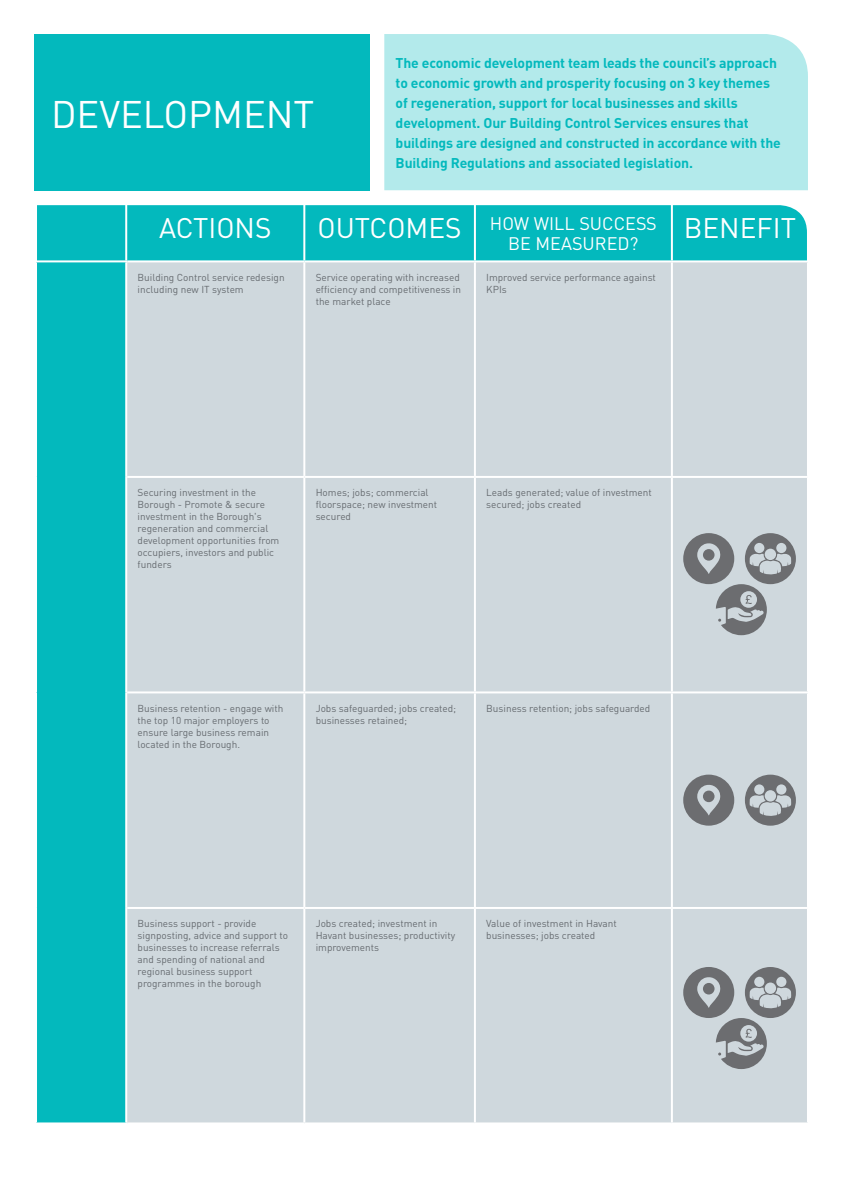
<style>
.page{position:relative;width:842px;height:1191px;background:#fff}
.page>*{position:absolute;margin:0;border:0;box-sizing:border-box;transform-origin:0 0}
.t1{font:38px "DIN";color:#fff}
.t2{font:28px "DIN";color:#fff}
.t3{font:18px/19.9px "DIN";color:#fff}
.t4{font:700 14px/20px "DIN";letter-spacing:-.01em;color:#03b9bd}
.t5{font:10px/12px "DIN";color:#666b70}
.s1{font-size:28px}
</style>
<div class="page">
<div style="left:37px;top:205px;width:770px;height:55px;background:#03b9bd"></div>
<div style="left:36px;top:261px;width:90px;height:862px;background:#03b9bd"></div>
<div style="left:127px;top:262px;width:680px;height:860px;background:#cfd8dd"></div>
<div style="left:476px;top:478px;width:195px;height:644px;background:#cfd8dd"></div>
<hr style="left:303px;top:262px;width:2px;height:214px;background:#fff">
<hr style="left:474px;top:262px;width:2px;height:214px;background:#fff">
<hr style="left:671px;top:262px;width:2px;height:214px;background:#fff">
<hr style="left:127px;top:476px;width:177px;height:2px;background:#fff">
<hr style="left:304px;top:476px;width:171px;height:2px;background:#fff">
<hr style="left:303px;top:478px;width:2px;height:213px;background:#fff">
<hr style="left:475px;top:476px;width:197px;height:2px;background:#fff">
<hr style="left:474px;top:478px;width:2px;height:213px;background:#fff">
<hr style="left:671px;top:478px;width:2px;height:213px;background:#fff">
<hr style="left:127px;top:691px;width:177px;height:2px;background:#fff">
<hr style="left:304px;top:691px;width:171px;height:2px;background:#fff">
<hr style="left:303px;top:693px;width:2px;height:214px;background:#fff">
<hr style="left:475px;top:691px;width:197px;height:2px;background:#fff">
<hr style="left:474px;top:693px;width:2px;height:214px;background:#fff">
<hr style="left:672px;top:691px;width:137px;height:2px;background:#fff">
<hr style="left:671px;top:693px;width:2px;height:214px;background:#fff">
<hr style="left:127px;top:907px;width:177px;height:2px;background:#fff">
<hr style="left:304px;top:907px;width:171px;height:2px;background:#fff">
<hr style="left:303px;top:909px;width:2px;height:213px;background:#fff">
<hr style="left:475px;top:907px;width:197px;height:2px;background:#fff">
<hr style="left:474px;top:909px;width:2px;height:213px;background:#fff">
<hr style="left:672px;top:907px;width:137px;height:2px;background:#fff">
<hr style="left:671px;top:909px;width:2px;height:213px;background:#fff">
<hr style="left:35px;top:262px;width:2px;height:215px;background:#fff">
<hr style="left:125px;top:262px;width:2px;height:215px;background:#fff">
<hr style="left:35px;top:477px;width:2px;height:215px;background:#fff">
<hr style="left:125px;top:477px;width:2px;height:215px;background:#fff">
<hr style="left:35px;top:692px;width:2px;height:216px;background:#fff">
<hr style="left:125px;top:692px;width:2px;height:216px;background:#fff">
<hr style="left:35px;top:908px;width:2px;height:214px;background:#fff">
<hr style="left:125px;top:908px;width:2px;height:214px;background:#fff">
<hr style="left:35px;top:1122px;width:92px;height:2px;background:#fff">
<hr style="left:125px;top:204px;width:2px;height:56px;background:#fff">
<hr style="left:35px;top:260px;width:92px;height:2px;background:#fff">
<hr style="left:303px;top:204px;width:2px;height:56px;background:#fff">
<hr style="left:474px;top:204px;width:2px;height:56px;background:#fff">
<hr style="left:671px;top:204px;width:2px;height:56px;background:#fff">
<hr style="left:672px;top:476px;width:137px;height:2px;background:#fff">
<svg style="left:683px;top:967px;width:113px;height:102px;background:#a9afb4"></svg>
<svg style="left:745px;top:774px;width:51px;height:51px;background:#9fa4a8"></svg>
<svg style="left:683px;top:774px;width:51px;height:51px;background:#909498"></svg>
<div style="left:703px;top:790px;width:11px;height:12px;background:#6c6d70;border-radius:50%"></div>
<svg style="left:683px;top:533px;width:113px;height:102px;background:#a9afb4"></svg>
<div style="left:34px;top:34px;width:336px;height:156px;background:#03b9bd"></div>
<div style="left:384px;top:34px;width:424px;height:156px;background:#b3eaeb"></div>
<h1 class="t1" style="left:51px;top:90px;width:265px">DEVELOPMENT</h1>
<p class="t4" style="left:396px;top:52px;width:387px">The economic development team leads the council’s approach to economic growth and prosperity focusing on 3 key themes of regeneration, support for local businesses and skills development. Our Building Control Services ensures that buildings are designed and constructed in accordance with the Building Regulations and associated legislation.</p>
<h2 class="t2" style="left:159px;top:211px;width:114px">ACTIONS</h2>
<h3 class="t3" style="left:508px;top:213px;width:150px;text-indent:-191px"><span class="s1">OUTCOMES</span> HOW WILL SUCCESS<br>BE MEASURED?</h3>
<h2 class="t2" style="left:684px;top:211px;width:114px">BENEFIT</h2>
<p class="t5" style="left:138px;top:271px;width:149px">Building Control service redesign including new IT system</p>
<p class="t5" style="left:316px;top:271px;width:147px">Service operating with increased efficiency and competitiveness in the market place</p>
<p class="t5" style="left:486px;top:271px;width:171px">Improved service performance against<br>KPIs</p>
<p class="t5" style="left:138px;top:486px;width:143px">Securing investment in the<br>Borough - Promote &amp; secure investment in the Borough's regeneration and commercial development opportunities from occupiers, investors and public funders</p>
<p class="t5" style="left:316px;top:486px;width:123px">Homes; jobs; commercial floorspace; new investment secured</p>
<p class="t5" style="left:486px;top:486px;width:167px">Leads generated; value of investment secured; jobs created</p>
<p class="t5" style="left:138px;top:702px;width:147px">Business retention - engage with the top 10 major employers to ensure large business remain located in the Borough.</p>
<p class="t5" style="left:316px;top:702px;width:142px">Jobs safeguarded; jobs created; businesses retained;</p>
<p class="t5" style="left:486px;top:702px;width:166px">Business retention; jobs safeguarded</p>
<p class="t5" style="left:138px;top:917px;width:152px">Business support - provide signposting, advice and support to businesses to increase referrals and spending of national and regional business support programmes in the borough</p>
<p class="t5" style="left:316px;top:917px;width:141px">Jobs created; investment in<br>Havant businesses; productivity improvements</p>
<p class="t5" style="left:486px;top:917px;width:132px">Value of investment in Havant businesses; jobs created</p>
</div>
